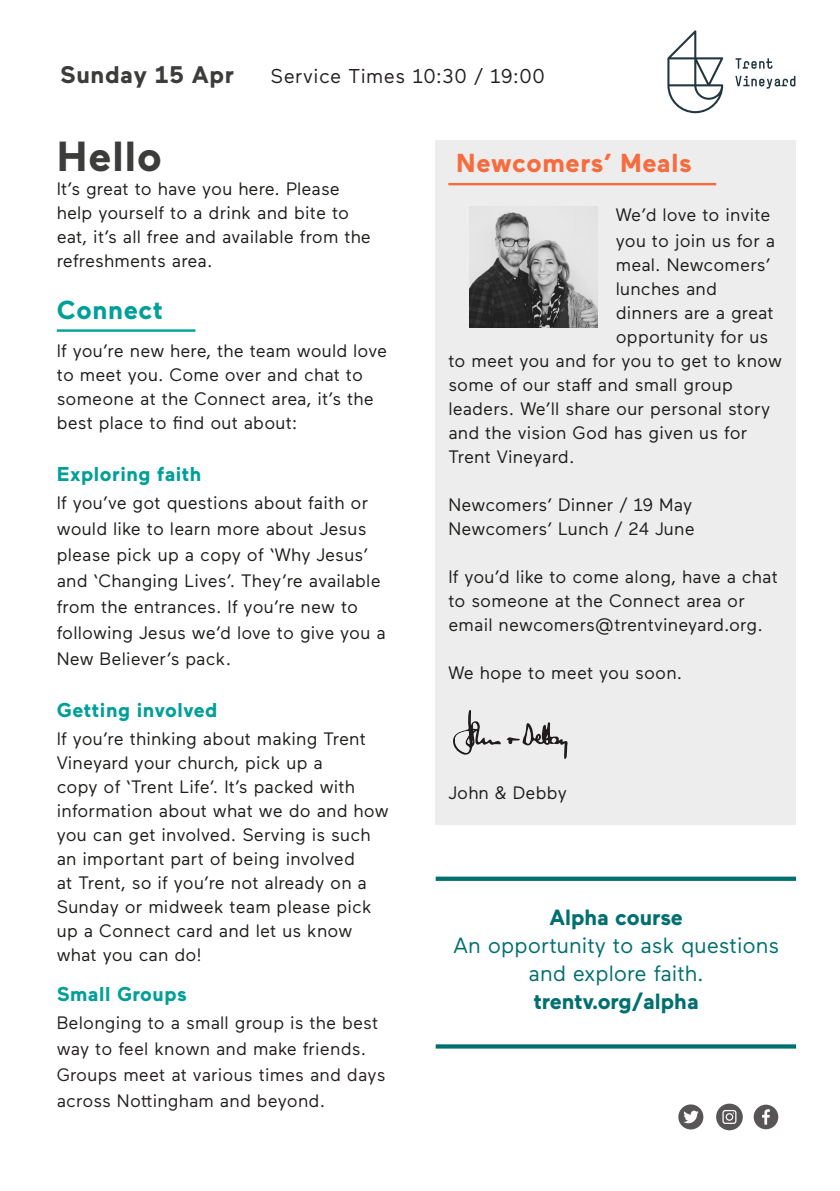
<style>
.page{position:relative;width:840px;height:1191px;background:#fff}
.page>*{position:absolute;margin:0;border:0;box-sizing:border-box;transform-origin:0 0}
.t1{font:700 42px "Maax";letter-spacing:.025em;color:#3c3c3b}
.t2{font:700 26px "Maax";letter-spacing:.025em;color:#f66c3e}
.t3{font:700 26px "Maax";letter-spacing:.025em;color:#009f98}
.t4{font:700 24px "Maax";letter-spacing:.025em;color:#3c3c3b}
.t5{font:22px/28px "Maax";color:#006f6f;text-align:center}
.t6{font:700 22px "Maax";color:#006f6f}
.t7{font:700 20px "Maax";letter-spacing:.025em;color:#009f98}
.t8{font:20px "Maax";letter-spacing:.025em;color:#231f20}
.t9{font:18px/24px "Maax";letter-spacing:.01em;color:#1d1d1b}
.t10{font:18px/26px "Maax";letter-spacing:.01em;color:#231f20}
</style>
<div class="page">
<div style="left:435px;top:140px;width:360px;height:684px;background:#ededed"></div>
<hr style="left:57px;top:329px;width:138px;height:3px;background:#009f98">
<hr style="left:448px;top:183px;width:267px;height:2px;background:#f66c3e">
<svg style="left:667px;top:30px;width:55px;height:83px"></svg>
<svg style="left:735px;top:58px;width:37px;height:11px"></svg>
<svg style="left:735px;top:76px;width:60px;height:13px"></svg>
<svg style="left:453px;top:710px;width:114px;height:49px"></svg>
<img style="left:469px;top:207px;width:128px;height:120px">
<div style="left:435px;top:876px;width:360px;height:5px;background:#006f6f"></div>
<svg style="left:435px;top:1044px;width:360px;height:4px"></svg>
<svg style="left:753px;top:1104px;width:24px;height:25px"></svg>
<svg style="left:678px;top:1104px;width:25px;height:25px"></svg>
<svg style="left:716px;top:1103px;width:26px;height:27px"></svg>
<h3 class="t4" style="left:60px;top:59px;width:175px">Sunday 15 Apr</h3>
<p class="t8" style="left:270px;top:63px;width:275px">Service Times 10:30 / 19:00</p>
<h1 class="t1" style="left:57px;top:128px;width:107px">Hello</h1>
<p class="t9" style="left:57px;top:175px;width:315px">It’s great to have you here. Please help yourself to a drink and bite to eat, it’s all free and available from the refreshments area.</p>
<h2 class="t3" style="left:57px;top:292px;width:108px">Connect</h2>
<p class="t9" style="left:57px;top:337px;width:332px">If you’re new here, the team would love to meet you. Come over and chat to someone at the Connect area, it’s the best place to find out about:</p>
<p class="t7" style="left:57px;top:460px;width:146px">Exploring faith</p>
<p class="t9" style="left:57px;top:488px;width:330px;line-height:26px">If you’ve got questions about faith or would like to learn more about Jesus please pick up a copy of ‘Why Jesus’ and ‘Changing Lives’. They’re available from the entrances. If you’re new to following Jesus we’d love to give you a New Believer’s pack.</p>
<p class="t7" style="left:57px;top:696px;width:162px">Getting involved</p>
<p class="t9" style="left:57px;top:725px;width:333px">If you’re thinking about making Trent Vineyard your church, pick up a<br>copy of ‘Trent Life’. It’s packed with information about what we do and how you can get involved. Serving is such an important part of being involved<br>at Trent, so if you’re not already on a Sunday or midweek team please pick up a Connect card and let us know what you can do!</p>
<p class="t7" style="left:57px;top:980px;width:131px">Small Groups</p>
<p class="t10" style="left:57px;top:1008px;width:330px">Belonging to a small group is the best way to feel known and make friends.<br>Groups meet at various times and days across Nottingham and beyond.</p>
<h2 class="t2" style="left:456px;top:146px;width:237px">Newcomers’ Meals</h2>
<p class="t9" style="left:615px;top:201px;width:161px;line-height:26px">We’d love to invite you to join us for a</p>
<p class="t9" style="left:615px;top:252px;width:156px">meal. Newcomers’</p>
<p class="t9" style="left:615px;top:276px;width:103px">lunches and</p>
<p class="t9" style="left:615px;top:300px;width:159px">dinners are a great</p>
<p class="t9" style="left:615px;top:324px;width:154px">opportunity for us</p>
<p class="t9" style="left:448px;top:348px;width:335px">to meet you and for you to get to know</p>
<p class="t9" style="left:448px;top:372px;width:286px">some of our staff and small group</p>
<p class="t9" style="left:448px;top:396px;width:323px">leaders. We’ll share our personal story</p>
<p class="t9" style="left:448px;top:420px;width:300px">and the vision God has given us for</p>
<p class="t9" style="left:448px;top:444px;width:127px">Trent Vineyard.</p>
<p class="t9" style="left:448px;top:492px;width:248px">Newcomers’ Dinner / 19 May<br>Newcomers’ Lunch / 24 June</p>
<p class="t9" style="left:448px;top:564px;width:331px">If you’d like to come along, have a chat to someone at the Connect area or email newcomers@trentvineyard.org.</p>
<p class="t9" style="left:448px;top:660px;width:235px">We hope to meet you soon.</p>
<p class="t9" style="left:448px;top:780px;width:120px">John &amp; Debby</p>
<p class="t6" style="left:549px;top:902px;width:135px">Alpha course</p>
<p class="t5" style="left:453px;top:930px;width:327px">An opportunity to ask questions and explore faith.</p>
<p class="t6" style="left:533px;top:986px;width:166px">trentv.org/alpha</p>
</div>
